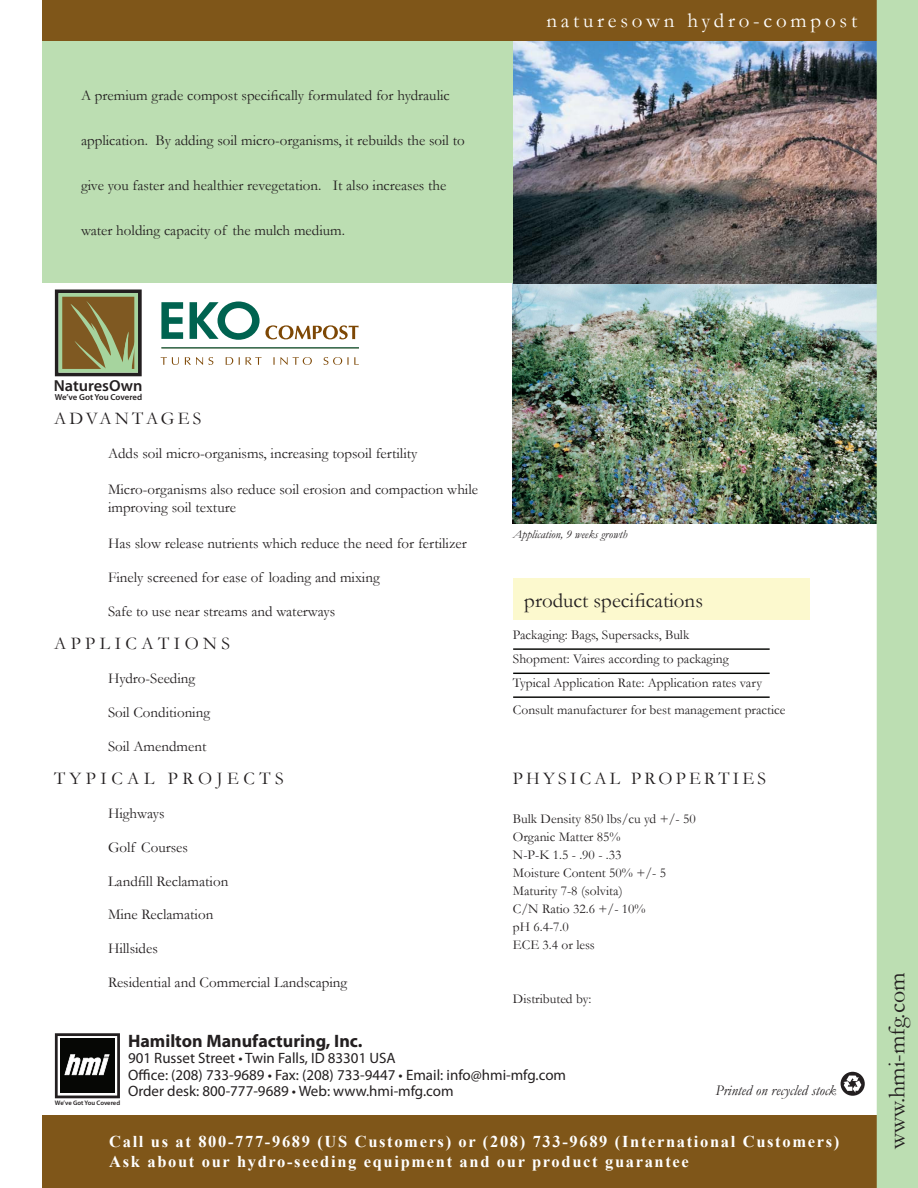
<style>
.page{position:relative;width:918px;height:1188px;background:#fff}
.page>*{position:absolute;margin:0;border:0;box-sizing:border-box;transform-origin:0 0}
.t1{font:24px "Garamond";color:#231f20}
.t2{font:21px "Garamond";letter-spacing:.18em;color:#fff}
.t3{font:21px "Garamond";color:#231f20}
.t4{font:18px "Garamond";letter-spacing:.18em;color:#231f20}
.t5{font:700 18px "Myriad Pro";color:#231f20}
.t6{font:700 16.5px "Times New Roman";letter-spacing:.1em;color:#fff}
.t7{font:600 15.9px "Myriad Pro";color:#231f20}
.t8{font:15px/18px "Garamond";color:#231f20}
.t9{font:15px "Myriad Pro";color:#231f20}
.t10{font:italic 15px "Garamond";color:#231f20}
.t11{font:13.5px "Garamond";color:#231f20}
.t12{font:italic 12px "Garamond";color:#231f20}
.t13{font:600 8.7px "Myriad Pro";letter-spacing:-.01em;color:#231f20}
.t14{font:600 6.45px "Myriad Pro";letter-spacing:-.01em;color:#231f20}
</style>
<div class="page">
<div style="left:42px;top:1115px;width:876px;height:73px;background:#7f5619"></div>
<div style="left:513px;top:580px;width:297px;height:40px;background:#fcf9ce"></div>
<div style="left:42px;top:40px;width:471px;height:244px;background:#bcdeb2"></div>
<img style="left:513px;top:40px;width:364px;height:484px">
<div style="left:42px;top:0;width:876px;height:40px;background:#7f5619"></div>
<div style="left:877px;top:0;width:41px;height:1188px;background:#bcdeb2"></div>
<svg style="left:55px;top:290px;width:87px;height:86px;background:#7e7648"></svg>
<div style="left:513px;top:578px;width:297px;height:41px;background:#fcf9ce"></div>
<hr style="left:513px;top:648px;width:257px;height:2px;background:#040503">
<hr style="left:513px;top:673px;width:257px;height:1px;background:#040503">
<hr style="left:513px;top:696px;width:257px;height:2px;background:#040503">
<svg style="left:55px;top:1033px;width:65px;height:65px"></svg>
<svg style="left:841px;top:1072px;width:24px;height:24px"></svg>
<svg style="left:840px;top:1076px;width:22px;height:20px"></svg>
<svg style="left:161px;top:302px;width:22px;height:37px"></svg>
<svg style="left:190px;top:302px;width:169px;height:38px"></svg>
<hr style="left:161px;top:347px;width:198px;height:1px;background:#006350">
<svg style="left:161px;top:357px;width:18px;height:8px"></svg>
<svg style="left:185px;top:357px;width:28px;height:8px"></svg>
<svg style="left:226px;top:357px;width:7px;height:8px"></svg>
<svg style="left:246px;top:357px;width:16px;height:8px"></svg>
<svg style="left:273px;top:357px;width:2px;height:8px"></svg>
<svg style="left:281px;top:357px;width:31px;height:8px"></svg>
<svg style="left:323px;top:357px;width:36px;height:8px"></svg>
<p class="t8" style="left:81px;top:86px;width:370px">A premium grade compost specifically formulated for hydraulic</p>
<p class="t8" style="left:81px;top:131px;width:385px">application. By adding soil micro-organisms, it rebuilds the soil to</p>
<p class="t8" style="left:81px;top:176px;width:367px">give you faster and healthier revegetation. It also increases the</p>
<p class="t8" style="left:81px;top:221px;width:265px">water holding capacity of the mulch medium.</p>
<p class="t2" style="left:546px;top:6px;width:312px">naturesown hydro-compost</p>
<p class="t7" style="left:54px;top:375px;width:90px">NaturesOwn</p>
<p class="t13" style="left:55px;top:391px;width:89px">We’ve Got You Covered</p>
<p class="t4" style="left:54px;top:407px;width:149px">ADVANTAGES</p>
<p class="t8" style="left:108px;top:444px;width:311px">Adds soil micro-organisms, increasing topsoil fertility</p>
<p class="t8" style="left:108px;top:480px;width:372px">Micro-organisms also reduce soil erosion and compaction while improving soil texture</p>
<p class="t8" style="left:108px;top:534px;width:360px">Has slow release nutrients which reduce the need for fertilizer</p>
<p class="t8" style="left:108px;top:568px;width:273px">Finely screened for ease of loading and mixing</p>
<p class="t8" style="left:108px;top:601px;width:229px">Safe to use near streams and waterways</p>
<p class="t4" style="left:54px;top:632px;width:178px">A P P L I C A T I O N S</p>
<p class="t8" style="left:108px;top:669px;width:89px">Hydro-Seeding</p>
<p class="t8" style="left:108px;top:703px;width:104px">Soil Conditioning</p>
<p class="t8" style="left:108px;top:736px;width:100px">Soil Amendment</p>
<p class="t4" style="left:54px;top:767px;width:231px">T Y P I C A L P R O J E C T S</p>
<p class="t8" style="left:108px;top:804px;width:58px">Highways</p>
<p class="t8" style="left:108px;top:838px;width:81px">Golf Courses</p>
<p class="t8" style="left:108px;top:871px;width:122px">Landfill Reclamation</p>
<p class="t8" style="left:108px;top:905px;width:107px">Mine Reclamation</p>
<p class="t8" style="left:108px;top:939px;width:51px">Hillsides</p>
<p class="t8" style="left:108px;top:973px;width:241px">Residential and Commercial Landscaping</p>
<p class="t12" style="left:513px;top:526px;width:116px">Application, 9 weeks growth</p>
<p class="t3" style="left:524px;top:586px;width:180px">product specifications</p>
<p class="t11" style="left:513px;top:626px;width:178px">Packaging: Bags, Supersacks, Bulk</p>
<p class="t11" style="left:513px;top:650px;width:217px">Shopment: Vaires according to packaging</p>
<p class="t11" style="left:513px;top:674px;width:251px">Typical Application Rate: Application rates vary</p>
<p class="t11" style="left:513px;top:701px;width:274px">Consult manufacturer for best management practice</p>
<p class="t4" style="left:513px;top:766px;width:255px">PHYSICAL PROPERTIES</p>
<p class="t11" style="left:513px;top:810px;width:184px">Bulk Density 850 lbs/cu yd +/- 50</p>
<p class="t11" style="left:513px;top:828px;width:109px">Organic Matter 85%</p>
<p class="t11" style="left:513px;top:846px;width:110px">N-P-K 1.5 - .90 - .33</p>
<p class="t11" style="left:513px;top:864px;width:155px">Moisture Content 50% +/- 5</p>
<p class="t11" style="left:513px;top:882px;width:111px">Maturity 7-8 (solvita)</p>
<p class="t11" style="left:513px;top:900px;width:134px">C/N Ratio 32.6 +/- 10%</p>
<p class="t11" style="left:513px;top:918px;width:57px">pH 6.4-7.0</p>
<p class="t11" style="left:513px;top:936px;width:83px">ECE 3.4 or less</p>
<p class="t11" style="left:513px;top:990px;width:80px">Distributed by:</p>
<p class="t14" style="left:55px;top:1099px;width:67px">We’ve Got You Covered</p>
<p class="t5" style="left:128px;top:1029px;width:236px">Hamilton Manufacturing, Inc.</p>
<p class="t9" style="left:128px;top:1049px;width:269px">901 Russet Street • Twin Falls, ID 83301 USA</p>
<p class="t9" style="left:128px;top:1065px;width:440px">Office: (208) 733-9689 • Fax: (208) 733-9447 • Email: info@hmi-mfg.com</p>
<p class="t9" style="left:128px;top:1082px;width:327px">Order desk: 800-777-9689 • Web: www.hmi-mfg.com</p>
<p class="t10" style="left:716px;top:1080px;width:122px">Printed on recycled stock</p>
<p class="t6" style="left:109px;top:1130px;width:732px">Call us at 800-777-9689 (US Customers) or (208) 733-9689 (International Customers)</p>
<p class="t6" style="left:109px;top:1150px;width:581px">Ask about our hydro-seeding equipment and our product guarantee</p>
<p class="t1" style="left:881px;top:1149px;width:178px;rotate:-90deg">www.hmi-mfg.com</p>
</div>
